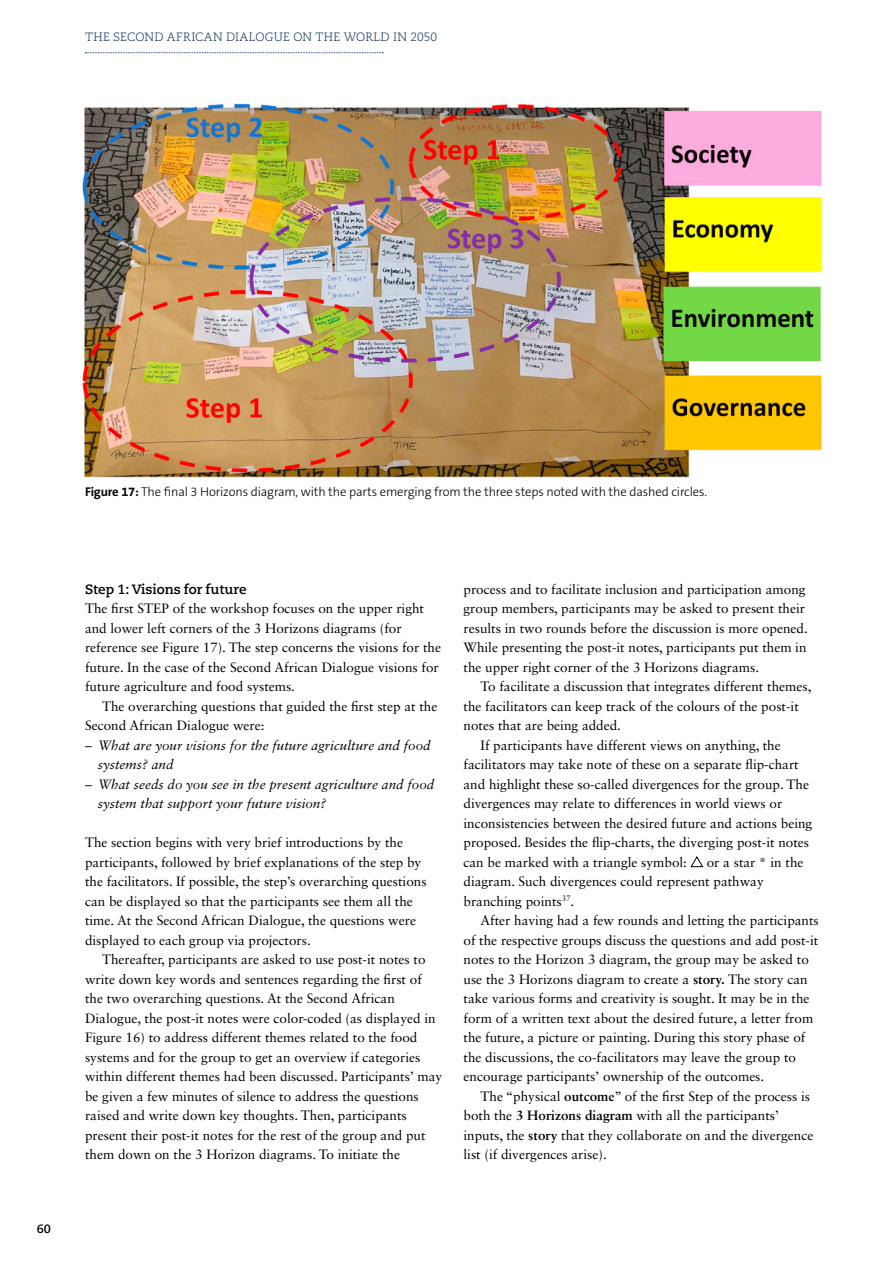
<style>
.page{position:relative;width:893px;height:1263px;background:#fff}
.page>*{position:absolute;margin:0;border:0;box-sizing:border-box;transform-origin:0 0}
.t1{font:13.5px/19.5px "Sabon LT Std";color:#000}
.t2{font:italic 13.5px/19.5px "Sabon LT Std";color:#000}
.t3{font:700 13.5px "Caecilia LT Std";color:#000}
.t4{font:300 12.75px "The Sans B W3";letter-spacing:-.01em;color:#000}
.t5{font:300 12px "Caecilia LT Std";letter-spacing:.02em;color:#002455}
.t6{font:700 12px "Caecilia LT Std";color:#000}
.s1{font-family:"The Sans B W7";font-weight:700}
.s2{font-weight:700}
</style>
<div class="page">
<svg style="left:85px;top:52px;width:298px;height:1px"></svg>
<img style="left:80px;top:103px;width:743px;height:375px">
<svg style="left:690px;top:856px;width:13px;height:11px"></svg>
<p class="t5" style="left:85px;top:30px;width:354px">THE SECOND AFRICAN DIALOGUE ON THE WORLD IN 2050</p>
<p class="t6" style="left:37px;top:1222px;width:16px">60</p>
<p class="t4" style="left:85px;top:484px;width:623px"><span class="s1">Figure 17:</span> The final 3 Horizons diagram, with the parts emerging from the three steps noted with the dashed circles.</p>
<p class="t3" style="left:85px;top:581px;width:163px">Step 1: Visions for future</p>
<p class="t1" style="left:85px;top:599px;width:358px">The first STEP of the workshop focuses on the upper right and lower left corners of the 3 Horizons diagrams (for reference see Figure 17). The step concerns the visions for the future. In the case of the Second African Dialogue visions for future agriculture and food systems.</p>
<p class="t1" style="left:85px;top:696px;width:354px;text-indent:17px">The overarching questions that guided the first step at the<br>Second African Dialogue were:</p>
<p class="t2" style="left:98px;top:735px;width:334px;text-indent:-13px">– What are your visions for the future agriculture and food systems? and</p>
<p class="t2" style="left:98px;top:774px;width:338px;text-indent:-13px">– What seeds do you see in the present agriculture and food system that support your future vision?</p>
<p class="t1" style="left:85px;top:833px;width:343px">The section begins with very brief introductions by the participants, followed by brief explanations of the step by the facilitators. If possible, the step’s overarching questions can be displayed so that the participants see them all the time. At the Second African Dialogue, the questions were displayed to each group via projectors.</p>
<p class="t1" style="left:85px;top:950px;width:359px;text-indent:17px">Thereafter, participants are asked to use post-it notes to write down key words and sentences regarding the first of the two overarching questions. At the Second African Dialogue, the post-it notes were color-coded (as displayed in Figure 16) to address different themes related to the food systems and for the group to get an overview if categories within different themes had been discussed. Participants’ may be given a few minutes of silence to address the questions raised and write down key thoughts. Then, participants present their post-it notes for the rest of the group and put them down on the 3 Horizon diagrams. To initiate the</p>
<p class="t1" style="left:463px;top:579px;width:346px">process and to facilitate inclusion and participation among group members, participants may be asked to present their results in two rounds before the discussion is more opened.<br>While presenting the post-it notes, participants put them in the upper right corner of the 3 Horizons diagrams.</p>
<p class="t1" style="left:480px;top:677px;width:332px">To facilitate a discussion that integrates different themes,</p>
<p class="t1" style="left:463px;top:696px;width:337px">the facilitators can keep track of the colours of the post-it</p>
<p class="t1" style="left:463px;top:716px;width:159px">notes that are being added.</p>
<p class="t1" style="left:480px;top:735px;width:302px">If participants have different views on anything, the</p>
<p class="t1" style="left:463px;top:755px;width:337px">facilitators may take note of these on a separate flip-chart</p>
<p class="t1" style="left:463px;top:774px;width:347px">and highlight these so-called divergences for the group. The</p>
<p class="t1" style="left:463px;top:793px;width:320px">divergences may relate to differences in world views or</p>
<p class="t1" style="left:463px;top:813px;width:350px">inconsistencies between the desired future and actions being</p>
<p class="t1" style="left:463px;top:832px;width:347px">proposed. Besides the flip-charts, the diverging post-it notes</p>
<p class="t1" style="left:463px;top:852px;width:225px">can be marked with a triangle symbol:</p>
<p class="t1" style="left:463px;top:852px;width:341px;text-indent:243px">or a star * in the diagram. Such divergences could represent pathway branching points<sup>37</sup>.</p>
<p class="t1" style="left:463px;top:911px;width:357px;text-indent:17px">After having had a few rounds and letting the participants of the respective groups discuss the questions and add post-it notes to the Horizon 3 diagram, the group may be asked to use the 3 Horizons diagram to create a <span class="s2">story.</span> The story can take various forms and creativity is sought. It may be in the form of a written text about the desired future, a letter from the future, a picture or painting. During this story phase of the discussions, the co-facilitators may leave the group to encourage participants’ ownership of the outcomes.</p>
<p class="t1" style="left:463px;top:1086px;width:351px;text-indent:17px">The “physical <span class="s2">outcome</span>” of the first Step of the process is both the <span class="s2">3 Horizons diagram</span> with all the participants’ inputs, the <span class="s2">story</span> that they collaborate on and the divergence list (if divergences arise).</p>
</div>
